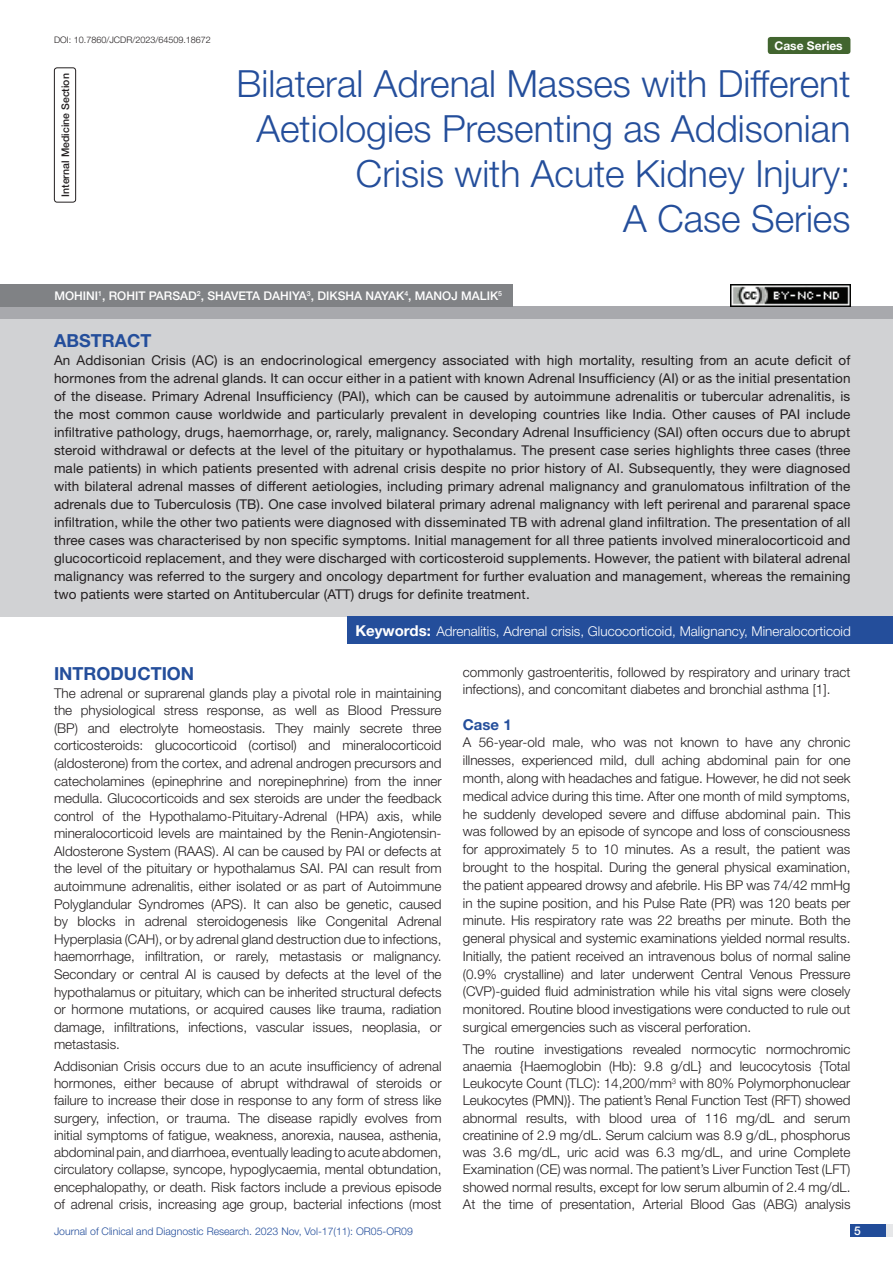
<style>
.page{position:relative;width:893px;height:1263px;background:#fff}
.page>*{position:absolute;margin:0;border:0;box-sizing:border-box;transform-origin:0 0}
.t1{font:300 37.5px/45px "Helvetica Neue";color:#244e9b;text-align:right}
.Heading{font:700 18px "Helvetica Neue";color:#244e9b}
.Abstract_head{font:700 18px "Helvetica Neue";color:#244e9b}
.HEAD_2{font:700 15px "Helvetica Neue";color:#244e9b}
.Body_text{font:300 13.5px/17.5px "Helvetica Neue";color:#231f20;text-align:justify}
.Abstract_Text{font:13.5px/18px "Helvetica Neue";letter-spacing:.01em;color:#231f20;text-align:justify}
.Key_words{font:300 13.5px "Helvetica Neue";color:#fff}
.Author{font:500 12px "Helvetica Neue";color:#fff}
.t2{font:700 12px "Helvetica Neue";color:#fff}
.t3{font:300 10.5px "Helvetica Neue";color:#244e9b}
.section{font:500 10.5px "Helvetica Neue";color:#231f20}
.DOI{font:300 9px "Helvetica Neue";color:#231f20}
.s1{font-weight:700;font-size:15px}
</style>
<div class="page">
<div style="left:850px;top:1224px;width:43px;height:13px;background:#e6e7e9"></div>
<div style="left:850px;top:1224px;width:35px;height:13px;background:#214c99"></div>
<div style="left:768px;top:37px;width:82px;height:17px;background:#42652f;border-radius:3px"></div>
<div style="left:54px;top:67px;width:22px;height:136px;border:1px solid #231f20;border-radius:3px"></div>
<div style="left:0;top:307px;width:893px;height:12px;background:#a8a9ad"></div>
<div style="left:0;top:284px;width:512px;height:23px;background:#808285"></div>
<div style="left:0;top:319px;width:893px;height:297px;background:#d1d2d4"></div>
<div style="left:347px;top:616px;width:546px;height:28px;background:#244e9b"></div>
<img style="left:730px;top:284px;width:120px;height:23px">
<p class="DOI" style="left:54px;top:35px;width:158px">DOI: 10.7860/JCDR/2023/64509.18672</p>
<p class="t2" style="left:774px;top:38px;width:70px">Case Series</p>
<p class="section" style="left:59px;top:197px;width:125px;rotate:-90deg">INTERNAL MEDICINE SECTION</p>
<p class="t1" style="left:236px;top:60px;width:616px">Bilateral Adrenal Masses with Different<br>Aetiologies Presenting as Addisonian<br>Crisis with Acute Kidney Injury:<br>A Case Series</p>
<p class="Author" style="left:54px;top:289px;width:449px">MOHINI <sup>1</sup>, ROHIT PARSAD<sup>2</sup>, SHAVETA DAHIYA<sup>3</sup>, DI KSHA NAYAK<sup>4</sup>, MANOJ MALIK<sup>5</sup></p>
<p class="Abstract_head" style="left:54px;top:329px;width:99px">ABSTRACT</p>
<p class="Abstract_Text" style="left:54px;top:351px;width:798px">An Addisonian Crisis (AC) is an endocrinological emergency associated with high mortality, resulting from an acute deficit of hormones from the adrenal glands. It can occur either in a patient with known Adrenal Insufficiency (AI) or as the initial presentation of the disease. Primary Adrenal Insufficiency (PAI), which can be caused by autoimmune adrenalitis or tubercular adrenalitis, is the most common cause worldwide and particularly prevalent in developing countries like India. Other causes of PAI include infiltrative pathology, drugs, haemorrhage, or, rarely, malignancy. Secondary Adrenal Insufficiency (SAI) often occurs due to abrupt steroid withdrawal or defects at the level of the pituitary or hypothalamus. The present case series highlights three cases (three male patients) in which patients presented with adrenal crisis despite no prior history of AI. Subsequently, they were diagnosed with bilateral adrenal masses of different aetiologies, including primary adrenal malignancy and granulomatous infiltration of the adrenals due to Tuberculosis (TB). One case involved bilateral primary adrenal malignancy with left perirenal and pararenal space infiltration, while the other two patients were diagnosed with disseminated TB with adrenal gland infiltration. The presentation of all three cases was characterised by non specific symptoms. Initial management for all three patients involved mineralocorticoid and glucocorticoid replacement, and they were discharged with corticosteroid supplements. However, the patient with bilateral adrenal malignancy was referred to the surgery and oncology department for further evaluation and management, whereas the remaining two patients were started on Antitubercular (ATT) drugs for definite treatment.</p>
<p class="Key_words" style="left:355px;top:623px;width:497px"><span class="s1">Keywords:</span> Adrenalitis, Adrenal crisis, Glucocorticoid, Malignancy, Mineralocorticoid</p>
<p class="Heading" style="left:54px;top:662px;width:142px">INTRODUCTION</p>
<p class="Body_text" style="left:54px;top:684px;width:389px">The adrenal or suprarenal glands play a pivotal role in maintaining the physiological stress response, as well as Blood Pressure (BP) and electrolyte homeostasis. They mainly secrete three corticosteroids: glucocorticoid (cortisol) and mineralocorticoid (aldosterone) from the cortex, and adrenal androgen precursors and catecholamines (epinephrine and norepinephrine) from the inner medulla. Glucocorticoids and sex steroids are under the feedback control of the Hypothalamo-Pituitary-Adrenal (HPA) axis, while mineralocorticoid levels are maintained by the Renin-Angiotensin-Aldosterone System (RAAS). AI can be caused by PAI or defects at the level of the pituitary or hypothalamus SAI. PAI can result from autoimmune adrenalitis, either isolated or as part of Autoimmune Polyglandular Syndromes (APS). It can also be genetic, caused by blocks in adrenal steroidogenesis like Congenital Adrenal Hyperplasia (CAH), or by adrenal gland destruction due to infections, haemorrhage, infiltration, or rarely, metastasis or malignancy.<br>Secondary or central AI is caused by defects at the level of the hypothalamus or pituitary, which can be inherited structural defects or hormone mutations, or acquired causes like trauma, radiation damage, infiltrations, infections, vascular issues, neoplasia, or metastasis.</p>
<p class="Body_text" style="left:54px;top:1057px;width:389px">Addisonian Crisis occurs due to an acute insufficiency of adrenal hormones, either because of abrupt withdrawal of steroids or failure to increase their dose in response to any form of stress like surgery, infection, or trauma. The disease rapidly evolves from initial symptoms of fatigue, weakness, anorexia, nausea, asthenia, abdominal pain, and diarrhoea, eventually leading to acute abdomen, circulatory collapse, syncope, hypoglycaemia, mental obtundation, encephalopathy, or death. Risk factors include a previous episode of adrenal crisis, increasing age group, bacterial infections (most</p>
<p class="Body_text" style="left:463px;top:663px;width:389px">commonly gastroenteritis, followed by respiratory and urinary tract infections), and concomitant diabetes and bronchial asthma [1].</p>
<p class="HEAD_2" style="left:463px;top:715px;width:50px">Case 1</p>
<p class="Body_text" style="left:463px;top:733px;width:389px">A 56-year-old male, who was not known to have any chronic illnesses, experienced mild, dull aching abdominal pain for one month, along with headaches and fatigue. However, he did not seek medical advice during this time. After one month of mild symptoms, he suddenly developed severe and diffuse abdominal pain. This was followed by an episode of syncope and loss of consciousness for approximately 5 to 10 minutes. As a result, the patient was brought to the hospital. During the general physical examination, the patient appeared drowsy and afebrile. His BP was 74/42 mmHg in the supine position, and his Pulse Rate (PR) was 120 beats per minute. His respiratory rate was 22 breaths per minute. Both the general physical and systemic examinations yielded normal results.<br>Initially, the patient received an intravenous bolus of normal saline (0.9% crystalline) and later underwent Central Venous Pressure (CVP)-guided fluid administration while his vital signs were closely monitored. Routine blood investigations were conducted to rule out surgical emergencies such as visceral perforation.</p>
<p class="Body_text" style="left:463px;top:1040px;width:389px">The routine investigations revealed normocytic normochromic anaemia {Haemoglobin (Hb): 9.8 g/dL} and leucocytosis {Total Leukocyte Count (TLC): 14,200/mm<sup>3</sup> with 80% Polymorphonuclear Leukocytes (PMN)}. The patient’s Renal Function Test (RFT) showed abnormal results, with blood urea of 116 mg/dL and serum creatinine of 2.9 mg/dL. Serum calcium was 8.9 g/dL, phosphorus was 3.6 mg/dL, uric acid was 6.3 mg/dL, and urine Complete Examination (CE) was normal. The patient’s Liver Function Test (LFT) showed normal results, except for low serum albumin of 2.4 mg/dL.<br>At the time of presentation, Arterial Blood Gas (ABG) analysis</p>
<p class="t3" style="left:54px;top:1225px;width:360px">Journal of Clinical and Diagnostic Research. 2023 Nov, Vol-17(11): OR05-OR09</p>
<p class="Author" style="left:854px;top:1223px;width:8px">5</p>
</div>
